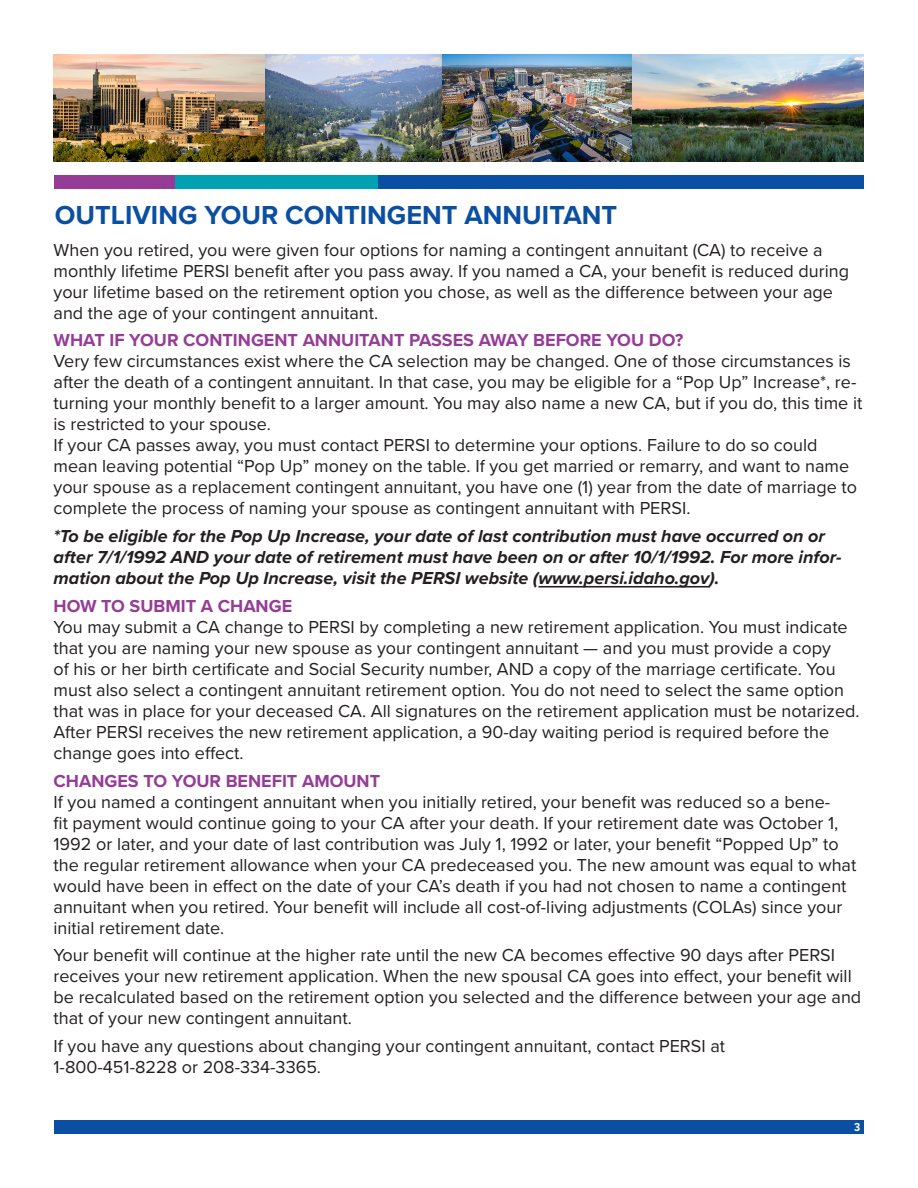
<style>
.page{position:relative;width:918px;height:1188px;background:#fff}
.page>*{position:absolute;margin:0;border:0;box-sizing:border-box;transform-origin:0 0}
.t1{font:700 27px "Proxima Nova";color:#0a4fa2}
.t2{font:18px/21px "Proxima Nova";color:#231f20}
.t3{font:italic 700 18px/21px "Proxima Nova";color:#231f20}
.t4{font:700 18px "Proxima Nova";color:#953c96}
.t5{font:700 12px "Proxima Nova Cond";color:#fff}
</style>
<div class="page">
<div style="left:54px;top:176px;width:175px;height:13px;background:#953c96"></div>
<div style="left:176px;top:176px;width:258px;height:13px;background:#00a2b1"></div>
<div style="left:378px;top:176px;width:486px;height:13px;background:#0a4fa2"></div>
<div style="left:54px;top:1120px;width:810px;height:14px;background:#0a4fa2"></div>
<img style="left:271px;top:54px;width:592px;height:108px">
<img style="left:53px;top:54px;width:218px;height:108px">
<hr style="left:538px;top:586px;width:172px;height:2px;background:#231f20">
<p class="t1" style="left:55px;top:195px;width:564px">OUTLIVING YOUR CONTINGENT ANNUITANT</p>
<p class="t2" style="left:54px;top:238px;width:797px">When you retired, you were given four options for naming a contingent annuitant (CA) to receive a monthly lifetime PERSI benefit after you pass away. If you named a CA, your benefit is reduced during your lifetime based on the retirement option you chose, as well as the difference between your age and the age of your contingent annuitant.</p>
<p class="t4" style="left:54px;top:327px;width:631px">WHAT IF YOUR CONTINGENT ANNUITANT PASSES AWAY BEFORE YOU DO?</p>
<p class="t2" style="left:54px;top:350px;width:810px">Very few circumstances exist where the CA selection may be changed. One of those circumstances is after the death of a contingent annuitant. In that case, you may be eligible for a “Pop Up” Increase*, re&shy;turning your monthly benefit to a larger amount. You may also name a new CA, but if you do, this time it is restricted to your spouse.</p>
<p class="t2" style="left:54px;top:434px;width:805px">If your CA passes away, you must contact PERSI to determine your options. Failure to do so could mean leaving potential “Pop Up” money on the table. If you get married or remarry, and want to name your spouse as a replacement contingent annuitant, you have one (1) year from the date of marriage to complete the process of naming your spouse as contingent annuitant with PERSI.</p>
<p class="t3" style="left:54px;top:525px;width:790px">*To be eligible for the Pop Up Increase, your date of last contribution must have occurred on or after 7/1/1992 AND your date of retirement must have been on or after 10/1/1992. For more infor&shy;mation about the Pop Up Increase, visit the PERSI website (www.persi.idaho.gov).</p>
<p class="t4" style="left:54px;top:593px;width:240px">HOW TO SUBMIT A CHANGE</p>
<p class="t2" style="left:54px;top:616px;width:808px">You may submit a CA change to PERSI by completing a new retirement application. You must indicate that you are naming your new spouse as your contingent annuitant — and you must provide a copy<br>of his or her birth certificate and Social Security number, AND a copy of the marriage certificate. You must also select a contingent annuitant retirement option. You do not need to select the same option that was in place for your deceased CA. All signatures on the retirement application must be notarized.<br>After PERSI receives the new retirement application, a 90-day waiting period is required before the change goes into effect.</p>
<p class="t4" style="left:54px;top:767px;width:328px">CHANGES TO YOUR BENEFIT AMOUNT</p>
<p class="t2" style="left:54px;top:790px;width:804px">If you named a contingent annuitant when you initially retired, your benefit was reduced so a bene-<br>fit payment would continue going to your CA after your death. If your retirement date was October 1, 1992 or later, and your date of last contribution was July 1, 1992 or later, your benefit “Popped Up” to the regular retirement allowance when your CA predeceased you. The new amount was equal to what would have been in effect on the date of your CA’s death if you had not chosen to name a contingent annuitant when you retired. Your benefit will include all cost-of-living adjustments (COLAs) since your initial retirement date.</p>
<p class="t2" style="left:54px;top:944px;width:809px">Your benefit will continue at the higher rate until the new CA becomes effective 90 days after PERSI receives your new retirement application. When the new spousal CA goes into effect, your benefit will be recalculated based on the retirement option you selected and the difference between your age and that of your new contingent annuitant.</p>
<p class="t2" style="left:54px;top:1035px;width:673px">If you have any questions about changing your contingent annuitant, contact PERSI at<br>1-800-451-8228 or 208-334-3365.</p>
<p class="t5" style="left:854px;top:1118px;width:8px">3</p>
</div>
